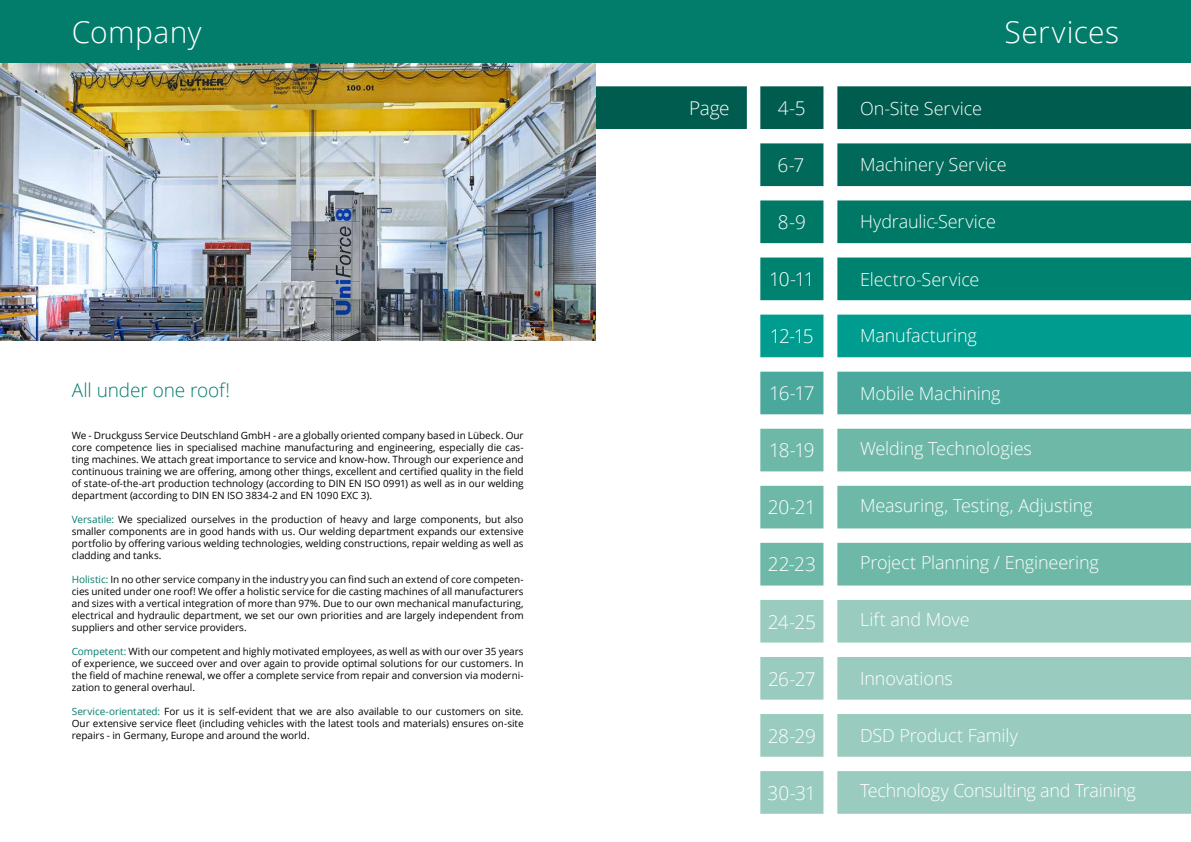
<style>
.page{position:relative;width:1191px;height:842px;background:#fff}
.page>*{position:absolute;margin:0;border:0;box-sizing:border-box;transform-origin:0 0}
.t1{font:300 30px "Open Sans";letter-spacing:.015em;color:#fff}
.t2{font:300 19px "Open Sans";letter-spacing:-.035em;color:#fff}
.t3{font:300 19px "Open Sans";letter-spacing:-.01em;color:#027d6b}
.t4{font:300 18px "Open Sans";letter-spacing:-.01em;color:#fff}
.t5{font:10px/12px "Open Sans";letter-spacing:-.005em;color:#000;text-align:justify}
.s1{color:#027d6b}
</style>
<div class="page">
<div style="left:595px;top:86px;width:152px;height:43px;background:#005c4f"></div>
<img style="left:0;top:62px;width:595px;height:279px">
<div style="left:0;top:0;width:1191px;height:62px;background:#027d6b"></div>
<div style="left:837px;top:143px;width:354px;height:43px;background:#006959"></div>
<div style="left:837px;top:86px;width:354px;height:43px;background:#005c4f"></div>
<div style="left:837px;top:200px;width:354px;height:43px;background:#007866"></div>
<div style="left:837px;top:315px;width:354px;height:42px;background:#009c8f"></div>
<div style="left:837px;top:429px;width:354px;height:42px;background:#6eb8a8"></div>
<div style="left:837px;top:486px;width:354px;height:42px;background:#6eb8a8"></div>
<div style="left:837px;top:543px;width:354px;height:42px;background:#6eb8a8"></div>
<div style="left:837px;top:600px;width:354px;height:43px;background:#99ccbf"></div>
<div style="left:837px;top:771px;width:354px;height:43px;background:#99ccbf"></div>
<div style="left:837px;top:258px;width:354px;height:42px;background:#008270"></div>
<div style="left:837px;top:372px;width:354px;height:42px;background:#4aa89c"></div>
<div style="left:837px;top:657px;width:354px;height:43px;background:#99ccbf"></div>
<div style="left:837px;top:714px;width:354px;height:43px;background:#99ccbf"></div>
<div style="left:760px;top:86px;width:63px;height:43px;background:#005c4f"></div>
<div style="left:760px;top:143px;width:63px;height:43px;background:#006959"></div>
<div style="left:760px;top:200px;width:63px;height:43px;background:#007866"></div>
<div style="left:760px;top:258px;width:63px;height:42px;background:#008270"></div>
<div style="left:760px;top:315px;width:63px;height:42px;background:#009c8f"></div>
<div style="left:760px;top:372px;width:63px;height:42px;background:#4aa89c"></div>
<div style="left:760px;top:429px;width:63px;height:42px;background:#6eb8a8"></div>
<div style="left:760px;top:486px;width:63px;height:42px;background:#6eb8a8"></div>
<div style="left:760px;top:543px;width:63px;height:42px;background:#6eb8a8"></div>
<div style="left:760px;top:600px;width:63px;height:43px;background:#99ccbf"></div>
<div style="left:760px;top:657px;width:63px;height:43px;background:#99ccbf"></div>
<div style="left:760px;top:714px;width:63px;height:43px;background:#99ccbf"></div>
<div style="left:760px;top:771px;width:63px;height:43px;background:#99ccbf"></div>
<h1 class="t1" style="left:72px;top:12px;width:131px">Company</h1>
<h2 class="t3" style="left:72px;top:377px;width:160px">All under one roof!</h2>
<p class="t5" style="left:72px;top:429px;width:453px">We - Druckguss Service Deutschland GmbH - are a globally oriented company based in Lübeck. Our core competence lies in specialised machine manufacturing and engineering, especially die cas&shy;ting machines. We attach great importance to service and know-how. Through our experience and continuous training we are offering, among other things, excellent and certified quality in the field of state-of-the-art production technology (according to DIN EN ISO 0991) as well as in our welding department (according to DIN EN ISO 3834-2 and EN 1090 EXC 3).</p>
<p class="t5" style="left:72px;top:513px;width:453px"><span class="s1">Versatile:</span> We specialized ourselves in the production of heavy and large components, but also smaller components are in good hands with us. Our welding department expands our extensive portfolio by offering various welding technologies, welding constructions, repair welding as well as cladding and tanks.</p>
<p class="t5" style="left:72px;top:573px;width:453px"><span class="s1">Holistic:</span> In no other service company in the industry you can find such an extend of core competen&shy;cies united under one roof! We offer a holistic service for die casting machines of all manufacturers and sizes with a vertical integration of more than 97%. Due to our own mechanical manufacturing, electrical and hydraulic department, we set our own priorities and are largely independent from suppliers and other service providers.</p>
<p class="t5" style="left:72px;top:645px;width:453px"><span class="s1">Competent:</span> With our competent and highly motivated employees, as well as with our over 35 years of experience, we succeed over and over again to provide optimal solutions for our customers. In the field of machine renewal, we offer a complete service from repair and conversion via moderni&shy;zation to general overhaul.</p>
<p class="t5" style="left:72px;top:705px;width:453px"><span class="s1">Service-orientated:</span> For us it is self-evident that we are also available to our customers on site.<br>Our extensive service fleet (including vehicles with the latest tools and materials) ensures on-site repairs - in Germany, Europe and around the world.</p>
<h1 class="t1" style="left:1004px;top:12px;width:116px">Services</h1>
<h2 class="t2" style="left:689px;top:95px;width:42px">Page</h2>
<h2 class="t2" style="left:777px;top:95px;width:29px">4-5</h2>
<h2 class="t2" style="left:777px;top:152px;width:28px">6-7</h2>
<h3 class="t4" style="left:860px;top:96px;width:123px">On-Site Service</h3>
<h3 class="t4" style="left:860px;top:152px;width:148px">Machinery Service</h3>
<h2 class="t2" style="left:778px;top:209px;width:29px">8-9</h2>
<h3 class="t4" style="left:860px;top:209px;width:137px">Hydraulic-Service</h3>
<h2 class="t2" style="left:769px;top:266px;width:47px">10-11</h2>
<h3 class="t4" style="left:860px;top:267px;width:121px">Electro-Service</h3>
<h2 class="t2" style="left:770px;top:323px;width:45px">12-15</h2>
<h3 class="t4" style="left:860px;top:323px;width:118px">Manufacturing</h3>
<h2 class="t2" style="left:769px;top:380px;width:47px">16-17</h2>
<h3 class="t4" style="left:860px;top:381px;width:142px">Mobile Machining</h3>
<h2 class="t2" style="left:769px;top:437px;width:47px">18-19</h2>
<h2 class="t2" style="left:768px;top:494px;width:49px">20-21</h2>
<h2 class="t2" style="left:768px;top:551px;width:49px">22-23</h2>
<h2 class="t2" style="left:768px;top:609px;width:50px">24-25</h2>
<h3 class="t4" style="left:860px;top:436px;width:173px">Welding Technologies</h3>
<h3 class="t4" style="left:860px;top:493px;width:234px">Measuring, Testing, Adjusting</h3>
<h3 class="t4" style="left:860px;top:550px;width:240px">Project Planning / Engineering</h3>
<h3 class="t4" style="left:860px;top:607px;width:111px">Lift and Move</h3>
<h2 class="t2" style="left:768px;top:666px;width:49px">26-27</h2>
<h3 class="t4" style="left:860px;top:666px;width:94px">Innovations</h3>
<h2 class="t2" style="left:768px;top:723px;width:49px">28-29</h2>
<h3 class="t4" style="left:860px;top:723px;width:159px">DSD Product Family</h3>
<h2 class="t2" style="left:767px;top:780px;width:50px">30-31</h2>
<h3 class="t4" style="left:860px;top:778px;width:277px">Technology Consulting and Training</h3>
</div>
